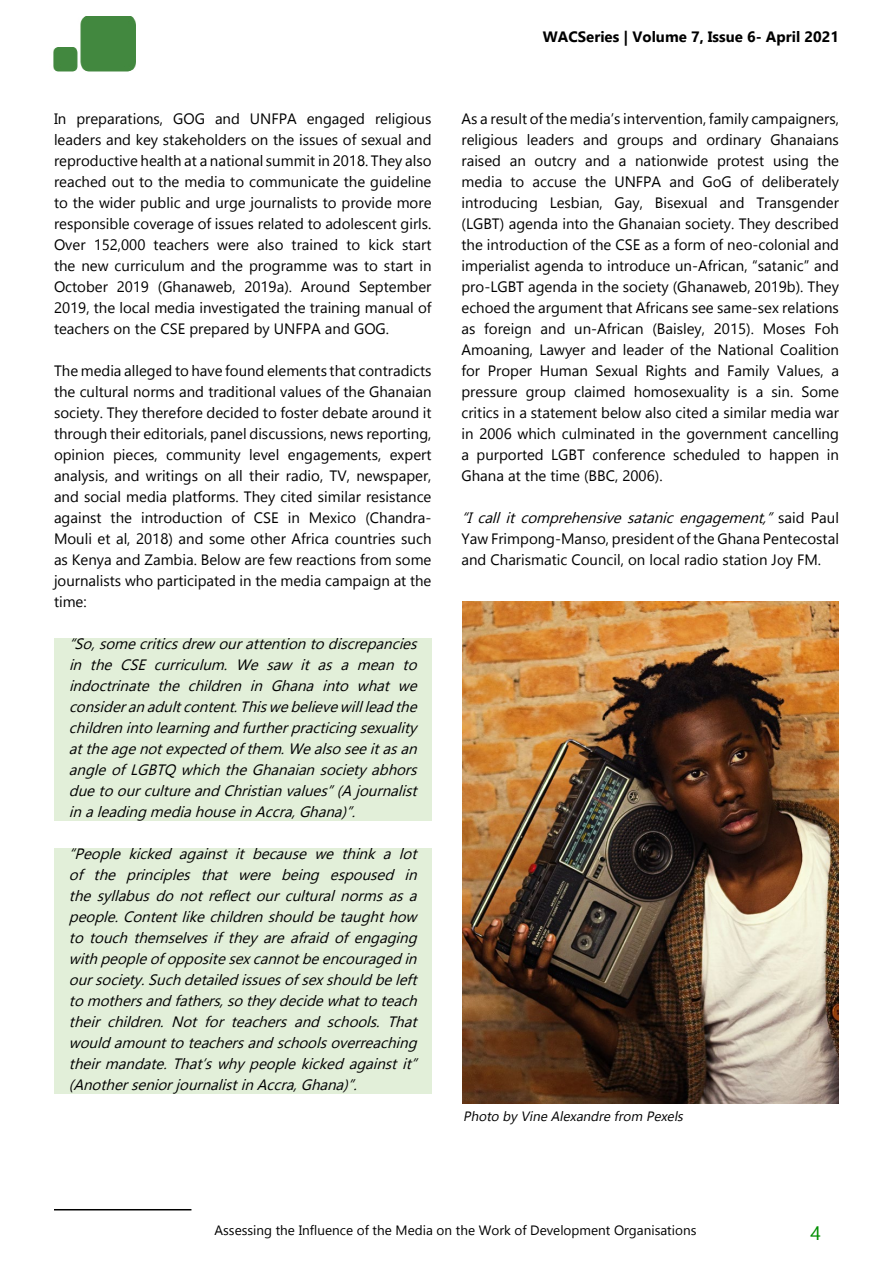
<style>
.page{position:relative;width:893px;height:1263px;background:#fff}
.page>*{position:absolute;margin:0;border:0;box-sizing:border-box;transform-origin:0 0}
.t1{font:19.5px "Gadugi";color:#008e00}
.t2{font:15px/21px "Gadugi";color:#000;text-align:justify}
.t3{font:italic 15px/21px "Gadugi";color:#000}
.t4{font:700 15px "Gadugi";color:#000}
.t5{font:13.5px "Gadugi";color:#000}
.t6{font:italic 13.5px "Gadugi";color:#000}
.s1{font-style:italic}
</style>
<div class="page">
<img style="left:53px;top:16px;width:82px;height:56px">
<hr style="left:54px;top:1209px;width:137px;height:1px;background:#000">
<div style="left:54px;top:638px;width:377px;height:182px;background:#e2efd9"></div>
<div style="left:54px;top:848px;width:377px;height:245px;background:#e2efd9"></div>
<img style="left:463px;top:601px;width:376px;height:503px">
<p class="t2" style="left:54px;top:108px;width:379px">In preparations, GOG and UNFPA engaged religious leaders and key stakeholders on the issues of sexual and reproductive health at a national summit in 2018. They also reached out to the media to communicate the guideline to the wider public and urge journalists to provide more responsible coverage of issues related to adolescent girls.<br>Over 152,000 teachers were also trained to kick start the new curriculum and the programme was to start in October 2019 (Ghanaweb, 2019a). Around September 2019, the local media investigated the training manual of teachers on the CSE prepared by UNFPA and GOG.</p>
<p class="t2" style="left:54px;top:360px;width:379px">The media alleged to have found elements that contradicts the cultural norms and traditional values of the Ghanaian society. They therefore decided to foster debate around it through their editorials, panel discussions, news reporting, opinion pieces, community level engagements, expert analysis, and writings on all their radio, TV, newspaper, and social media platforms. They cited similar resistance against the introduction of CSE in Mexico (Chandra-Mouli et al, 2018) and some other Africa countries such as Kenya and Zambia. Below are few reactions from some journalists who participated in the media campaign at the time:</p>
<p class="t3" style="left:69px;top:633px;width:354px">“So,somecriticsdrew ourattentiontodiscrepancies in the CSE curriculum. We saw it as a mean to indoctrinate the children in Ghana into what we consideranadultcontent.Thiswebelievewillleadthe childrenintolearningandfurtherpracticingsexuality attheagenotexpectedofthem.Wealsoseeitasan angleofLGBTQ whichtheGhanaiansociety abhors duetoourcultureandChristianvalues”(A journalist inaleadingmediahouseinAccra,Ghana)”.</p>
<p class="t3" style="left:69px;top:843px;width:354px;text-align:justify">“People kicked against it because we think a lot of the principles that were being espoused in the syllabus do not reflect our cultural norms as a people.Contentlikechildrenshouldbetaughthow to touch themselves if they are afraid of engaging withpeopleofoppositesexcannotbeencouragedin oursociety.Suchdetailedissuesofsexshouldbeleft tomothersandfathers,sothey decidewhattoteach their children. Not for teachers and schools. That wouldamounttoteachersandschoolsoverreaching their mandate. That’s why people kicked against it” (AnotherseniorjournalistinAccra,Ghana)”.</p>
<p class="t4" style="left:543px;top:28px;width:298px">WACSeries | Volume 7, Issue 6- April 2021</p>
<p class="t2" style="left:461px;top:108px;width:379px">As a result of the media’s intervention, family campaigners, religious leaders and groups and ordinary Ghanaians raised an outcry and a nationwide protest using the media to accuse the UNFPA and GoG of deliberately introducing Lesbian, Gay, Bisexual and Transgender (LGBT) agenda into the Ghanaian society. They described the introduction of the CSE as a form of neo-colonial and imperialist agenda to introduce un-African, “satanic” and pro-LGBT agenda in the society (Ghanaweb, 2019b). They echoed the argument that Africans see same-sex relations as foreign and un-African (Baisley, 2015). Moses Foh Amoaning, Lawyer and leader of the National Coalition for Proper Human Sexual Rights and Family Values, a pressure group claimed homosexuality is a sin. Some critics in a statement below also cited a similar media war in 2006 which culminated in the government cancelling a purported LGBT conference scheduled to happen in Ghana at the time (BBC, 2006).</p>
<p class="t2" style="left:461px;top:507px;width:379px"><span class="s1">“I call it comprehensive satanic engagement,”</span> s a i d P a u l Yaw Frimpong-Manso, president of the Ghana Pentecostal and Charismatic Council, on local radio station Joy FM.</p>
<p class="t6" style="left:463px;top:1108px;width:224px">Photo by Vine Alexandre from Pexels</p>
<p class="t5" style="left:214px;top:1222px;width:483px">Assessing the Influence of the Media on the Work of Development Organisations</p>
<h1 class="t1" style="left:810px;top:1221px;width:12px">4</h1>
</div>
